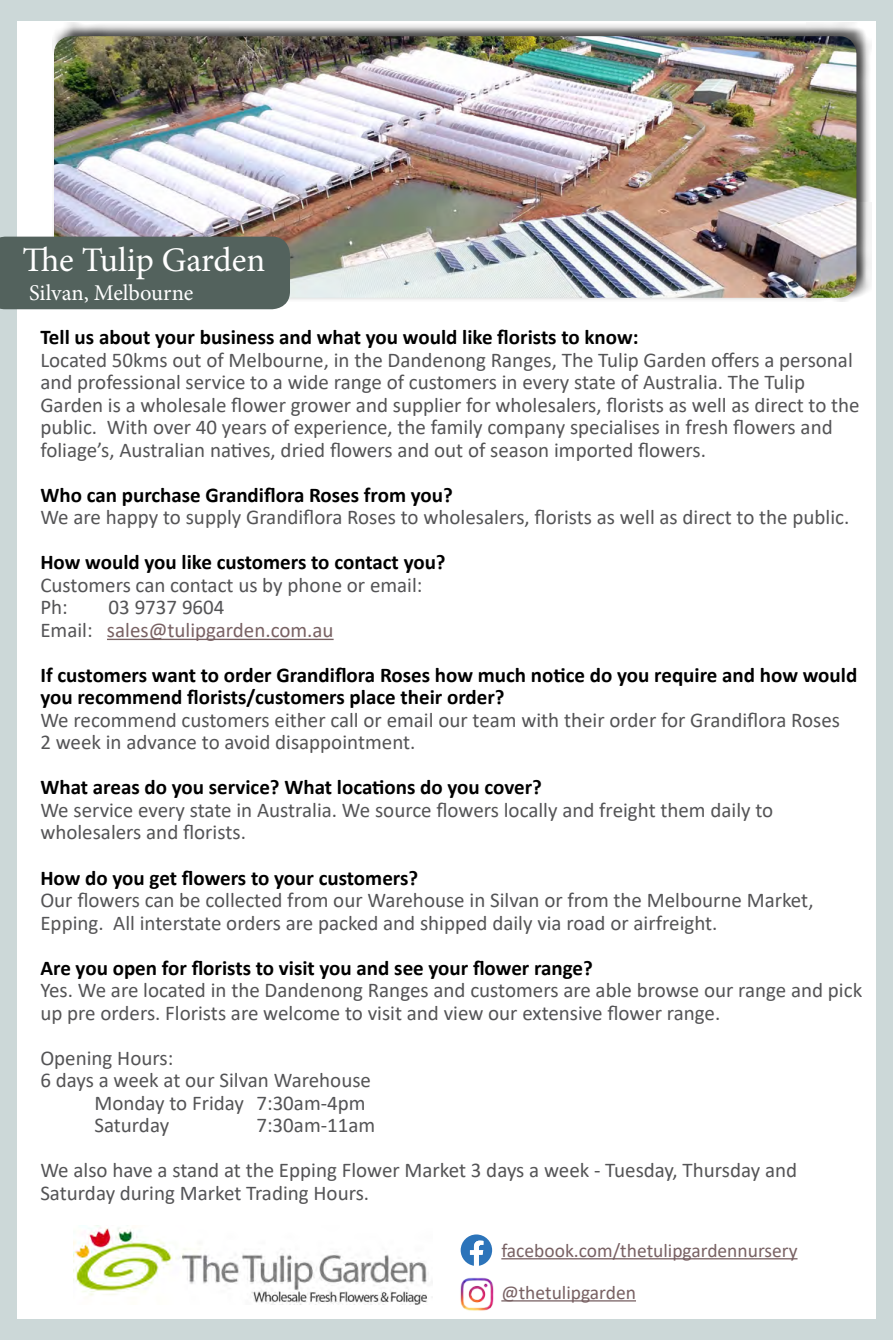
<style>
.page{position:relative;width:893px;height:1340px;background:#fff}
.page>*{position:absolute;margin:0;border:0;box-sizing:border-box;transform-origin:0 0}
.t1{font:34.5px "Minion Pro";color:#fff}
.t2{font:22.5px "Minion Pro";letter-spacing:-.005em;color:#fff}
.t3{font:21px/22.5px "Calibri";color:#545456}
.t4{font:700 21px/22.5px "Calibri";color:#000}
.t5{font:21px/22.5px "Calibri";color:#786163}
.t6{font:19.5px "Calibri";color:#786163}
.s1{color:#545456}
</style>
<div class="page">
<div style="left:0;top:0;width:893px;height:1339px;background:#ccd8d8"></div>
<div style="left:17px;top:21px;width:859px;height:1297px;background:#fff"></div>
<hr style="left:107px;top:638px;width:227px;height:2px;background:#786163">
<img style="left:460px;top:1277px;width:34px;height:34px">
<img style="left:74px;top:1225px;width:359px;height:79px">
<svg style="left:461px;top:1234px;width:31px;height:31px"></svg>
<hr style="left:501px;top:1258px;width:296px;height:1px;background:#786163">
<div style="left:52px;top:22px;width:820px;height:279px;background:#000;opacity:.75"></div>
<img style="left:54px;top:36px;width:802px;height:262px">
<div style="left:0;top:237px;width:290px;height:72px;background:#53625d"></div>
<hr style="left:501px;top:1300px;width:135px;height:1px;background:#786163">
<h1 class="t1" style="left:22px;top:237px;width:244px">The Tulip Garden</h1>
<p class="t2" style="left:29px;top:278px;width:166px">Silvan, Melbourne</p>
<p class="t4" style="left:40px;top:326px;width:600px">Tell us about your business and what you would like florists to know:</p>
<p class="t3" style="left:40px;top:348px;width:821px">Located 50kms out of Melbourne, in the Dandenong Ranges, The Tulip Garden offers a personal and professional service to a wide range of customers in every state of Australia. The Tulip Garden is a wholesale flower grower and supplier for wholesalers, florists as well as direct to the public. With over 40 years of experience, the family company specialises in fresh flowers and foliage’s, Australian natives, dried flowers and out of season imported flowers.</p>
<p class="t4" style="left:40px;top:483px;width:414px">Who can purchase Grandiflora Roses from you?</p>
<p class="t3" style="left:40px;top:505px;width:810px">We are happy to supply Grandiflora Roses to wholesalers, florists as well as direct to the public.</p>
<p class="t4" style="left:40px;top:551px;width:407px">How would you like customers to contact you?</p>
<p class="t3" style="left:40px;top:573px;width:384px">Customers can contact us by phone or email:<br>Ph:</p>
<p class="t5" style="left:40px;top:595px;width:295px;text-indent:68px"><span class="s1">03 9737 9604<br>Email:</span> sales@tulipgarden.com.au</p>
<p class="t4" style="left:40px;top:663px;width:818px">If customers want to order Grandiflora Roses how much notice do you require and how would you recommend florists/customers place their order?</p>
<p class="t3" style="left:40px;top:708px;width:801px">We recommend customers either call or email our team with their order for Grandiflora Roses<br>2 week in advance to avoid disappointment.</p>
<p class="t4" style="left:40px;top:776px;width:503px">What areas do you service? What locations do you cover?</p>
<p class="t3" style="left:40px;top:798px;width:734px">We service every state in Australia. We source flowers locally and freight them daily to wholesalers and florists.</p>
<p class="t4" style="left:40px;top:866px;width:379px">How do you get flowers to your customers?</p>
<p class="t3" style="left:40px;top:888px;width:775px">Our flowers can be collected from our Warehouse in Silvan or from the Melbourne Market,<br>Epping. All interstate orders are packed and shipped daily via road or airfreight.</p>
<p class="t4" style="left:40px;top:956px;width:554px">Are you open for florists to visit you and see your flower range?</p>
<p class="t3" style="left:40px;top:978px;width:823px">Yes. We are located in the Dandenong Ranges and customers are able browse our range and pick up pre orders. Florists are welcome to visit and view our extensive flower range.</p>
<p class="t3" style="left:40px;top:1045px;width:134px">Opening Hours:</p>
<p class="t3" style="left:40px;top:1068px;width:332px">6 days a week at our Silvan Warehouse</p>
<p class="t3" style="left:94px;top:1090px;width:273px">Monday to Friday 7:30am-4pm</p>
<p class="t3" style="left:94px;top:1113px;width:76px">Saturday</p>
<p class="t3" style="left:40px;top:1102px;width:758px;line-height:45px;text-indent:216px">7:30am-11am<br>We also have a stand at the Epping Flower Market 3 days a week - Tuesday, Thursday and</p>
<p class="t3" style="left:40px;top:1180px;width:330px">Saturday during Market Trading Hours.</p>
<p class="t6" style="left:501px;top:1236px;width:298px">facebook.com/thetulipgardennursery</p>
<p class="t6" style="left:501px;top:1278px;width:136px">@thetulipgarden</p>
</div>
